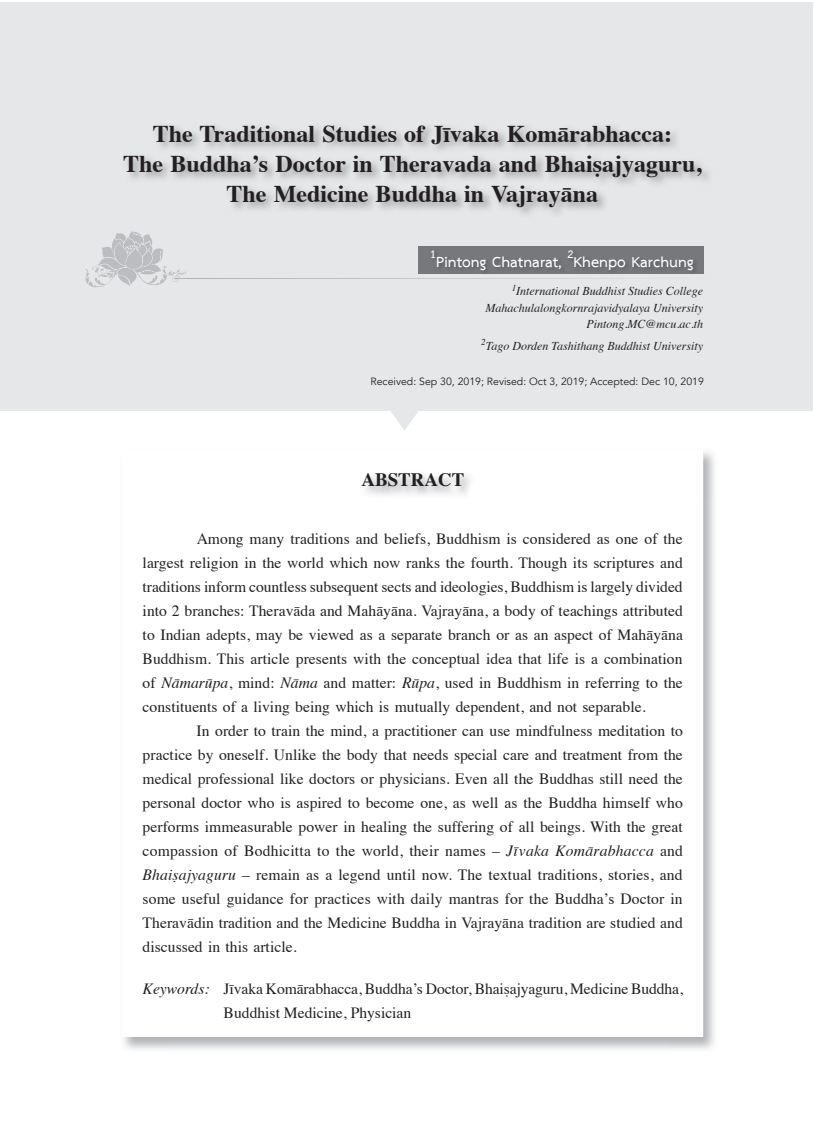
<style>
.page{position:relative;width:814px;height:1133px;background:#fff}
.page>*{position:absolute;margin:0;border:0;box-sizing:border-box;transform-origin:0 0}
.t1{font:700 24px/30px "Times";color:#231f20;text-align:center}
.t2{font:700 21px "TH Sarabun New";color:#fff}
.t3{font:700 18.9px "Times";color:#231f20}
.t4{font:15.6px/24px "Times";color:#231f20;text-align:justify}
.t5{font:italic 12px/16.5px "Times";color:#231f20;text-align:right}
.t6{font:10.5px "Avenir";color:#231f20}
.s1{font-style:italic}
</style>
<div class="page">
<img style="left:703px;top:452px;width:12px;height:46px">
<img style="left:668px;top:498px;width:46px;height:552px">
<div style="left:122px;top:449px;width:581px;height:587px;background:#fff"></div>
<div style="left:0;top:2px;width:813px;height:408px;background:#e6e7e9"></div>
<svg style="left:385px;top:410px;width:39px;height:20px"></svg>
<svg style="left:186px;top:278px;width:434px;height:1px"></svg>
<svg style="left:86px;top:231px;width:100px;height:56px"></svg>
<div style="left:419px;top:246px;width:285px;height:27px;background:#76787b"></div>
<h1 class="t1" style="left:123px;top:116px;width:580px">The Traditional Studies of Jīvaka Komārabhacca:<br>The Buddha’s Doctor in Theravada and Bhaiṣajyaguru,<br>The Medicine Buddha in Vajrayāna</h1>
<h2 class="t2" style="left:430px;top:249px;width:265px"><sup>1</sup>Pintong Chatnarat, <sup>2</sup>Khenpo Karchung</h2>
<p class="t5" style="left:485px;top:282px;width:219px"><sup>1</sup>International Buddhist Studies College<br>Mahachulalongkornrajavidyalaya University<br>Pintong.MC@mcu.ac.th</p>
<p class="t5" style="left:481px;top:337px;width:223px"><sup>2</sup>Tago Dorden Tashithang Buddhist University</p>
<p class="t6" style="left:370px;top:375px;width:335px">Received: Sep 30, 2019; Revised: Oct 3, 2019; Accepted: Dec 10, 2019</p>
<p class="t3" style="left:361px;top:462px;width:104px">ABSTRACT</p>
<p class="t4" style="left:143px;top:525px;width:542px;text-indent:54px">Among many traditions and beliefs, Buddhism is considered as one of the largest religion in the world which now ranks the fourth. Though its scriptures and traditions inform countless subsequent sects and ideologies, Buddhism is largely divided into 2 branches: Theravāda and Mahāyāna. Vajrayāna, a body of teachings attributed to Indian adepts, may be viewed as a separate branch or as an aspect of Mahāyāna Buddhism. This article presents with the conceptual idea that life is a combination of <span class="s1">Nāmarūpa</span>, mind: <span class="s1">Nāma</span> and matter: <span class="s1">Rūpa</span>, used in Buddhism in referring to the constituents of a living being which is mutually dependent, and not separable.</p>
<p class="t4" style="left:143px;top:717px;width:542px;text-indent:54px">In order to train the mind, a practitioner can use mindfulness meditation to practice by oneself. Unlike the body that needs special care and treatment from the medical professional like doctors or physicians. Even all the Buddhas still need the personal doctor who is aspired to become one, as well as the Buddha himself who performs immeasurable power in healing the suffering of all beings. With the great compassion of Bodhicitta to the world, their names – <span class="s1">Jīvaka Komārabhacca</span> and <span class="s1">Bhaiṣajyaguru</span> – remain as a legend until now. The textual traditions, stories, and some useful guidance for practices with daily mantras for the Buddha’s Doctor in Theravādin tradition and the Medicine Buddha in Vajrayāna tradition are studied and discussed in this article.</p>
<p class="t4" style="left:224px;top:975px;width:461px;text-indent:-81px"><span class="s1">Keywords:</span> Jīvaka Komārabhacca, Buddha’s Doctor, Bhaiṣajyaguru, Medicine Buddha,<br>Buddhist Medicine, Physician</p>
</div>
